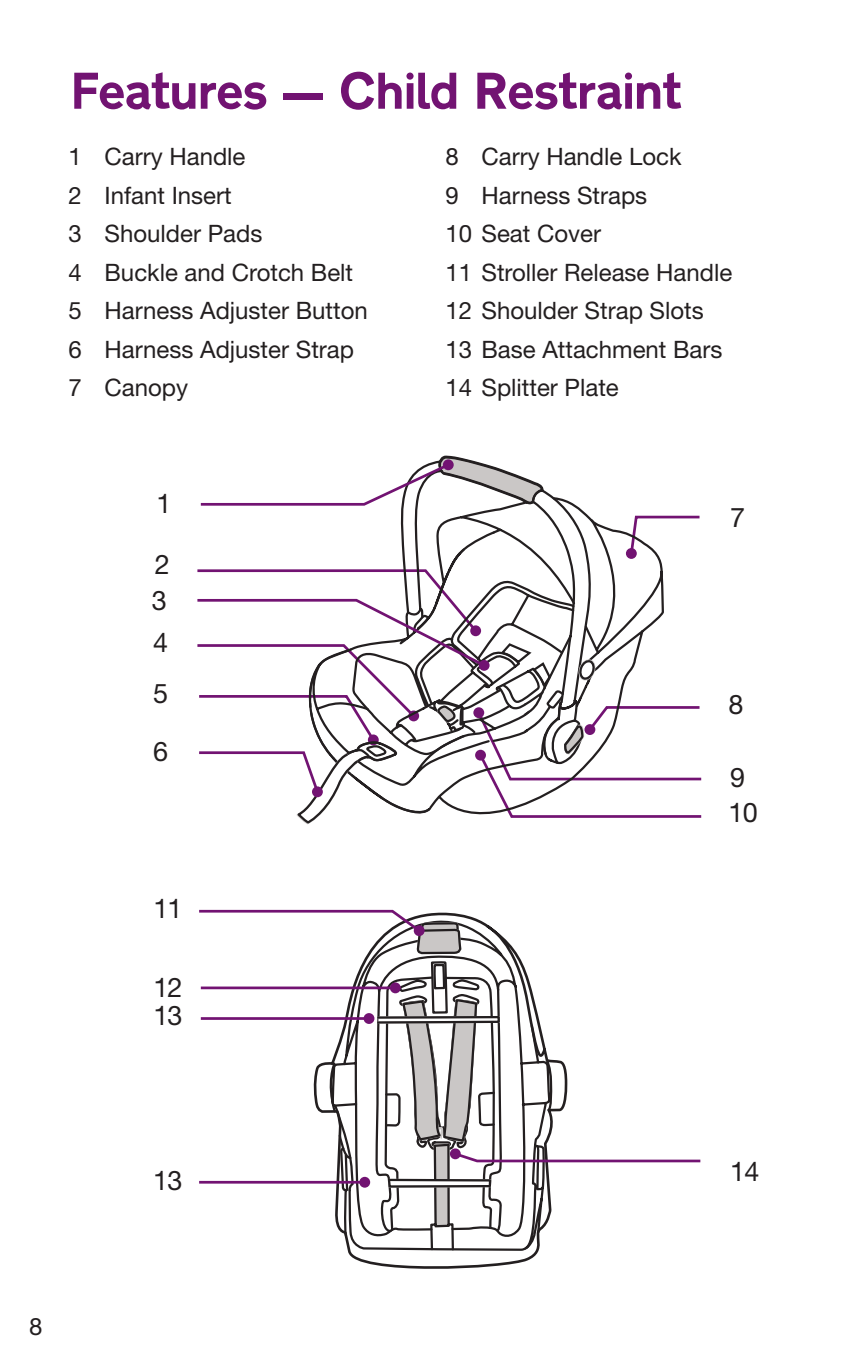
<style>
.page{position:relative;width:851px;height:1361px;background:#fff}
.page>*{position:absolute;margin:0;border:0;box-sizing:border-box;transform-origin:0 0}
.t1{font:700 54px "Transport DOT";letter-spacing:-.025em;color:#721372}
.t2{font:27px/35.7px "Helvetica Neue LT Std";letter-spacing:-.03em;color:#231f20}
.t3{font:24px/38.4px "Helvetica Neue LT Std";color:#231f20}
</style>
<div class="page">
<svg style="left:199px;top:909px;width:502px;height:360px"></svg>
<div style="left:413px;top:925px;width:11px;height:11px;background:#721372;border-radius:50%"></div>
<hr style="left:201px;top:986px;width:194px;height:3px;background:#721372">
<div style="left:390px;top:982px;width:11px;height:11px;background:#721372;border-radius:50%"></div>
<hr style="left:201px;top:1017px;width:168px;height:3px;background:#721372">
<div style="left:363px;top:1013px;width:11px;height:11px;background:#721372;border-radius:50%"></div>
<hr style="left:199px;top:1181px;width:165px;height:2px;background:#721372">
<div style="left:359px;top:1177px;width:11px;height:10px;background:#721372;border-radius:50%"></div>
<svg style="left:197px;top:455px;width:505px;height:370px"></svg>
<div style="left:312px;top:786px;width:11px;height:11px;background:#721372;border-radius:50%"></div>
<h1 class="t1" style="left:68px;top:60px;width:615px">Features — Child Restraint</h1>
<p class="t3" style="left:68px;top:137px;width:301px">1 Carry Handle<br>2 Infant Insert<br>3 Shoulder Pads<br>4 Buckle and Crotch Belt<br>5 Harness Adjuster Button<br>6 Harness Adjuster Strap<br>7 Canopy</p>
<p class="t3" style="left:445px;top:137px;width:288px">8 Carry Handle Lock<br>9 Harness Straps<br>10 Seat Cover<br>11 Stroller Release Handle<br>12 Shoulder Strap Slots<br>13 Base Attachment Bars<br>14 Splitter Plate</p>
<p class="t2" style="left:156px;top:485px;width:17px">1</p>
<p class="t2" style="left:152px;top:546px;width:20px">2<br>3</p>
<p class="t2" style="left:153px;top:616px;width:17px;line-height:51px">4<br>5</p>
<p class="t2" style="left:153px;top:733px;width:17px">6</p>
<p class="t2" style="left:153px;top:889px;width:31px">11</p>
<p class="t2" style="left:153px;top:969px;width:31px">12</p>
<p class="t2" style="left:153px;top:997px;width:31px">13</p>
<p class="t2" style="left:730px;top:499px;width:17px">7</p>
<p class="t2" style="left:728px;top:686px;width:17px">8</p>
<p class="t2" style="left:728px;top:759px;width:31px">9<br>10</p>
<p class="t3" style="left:29px;top:1306px;width:15px">8</p>
<p class="t2" style="left:153px;top:1162px;width:31px">13</p>
<p class="t2" style="left:730px;top:1153px;width:31px">14</p>
</div>
